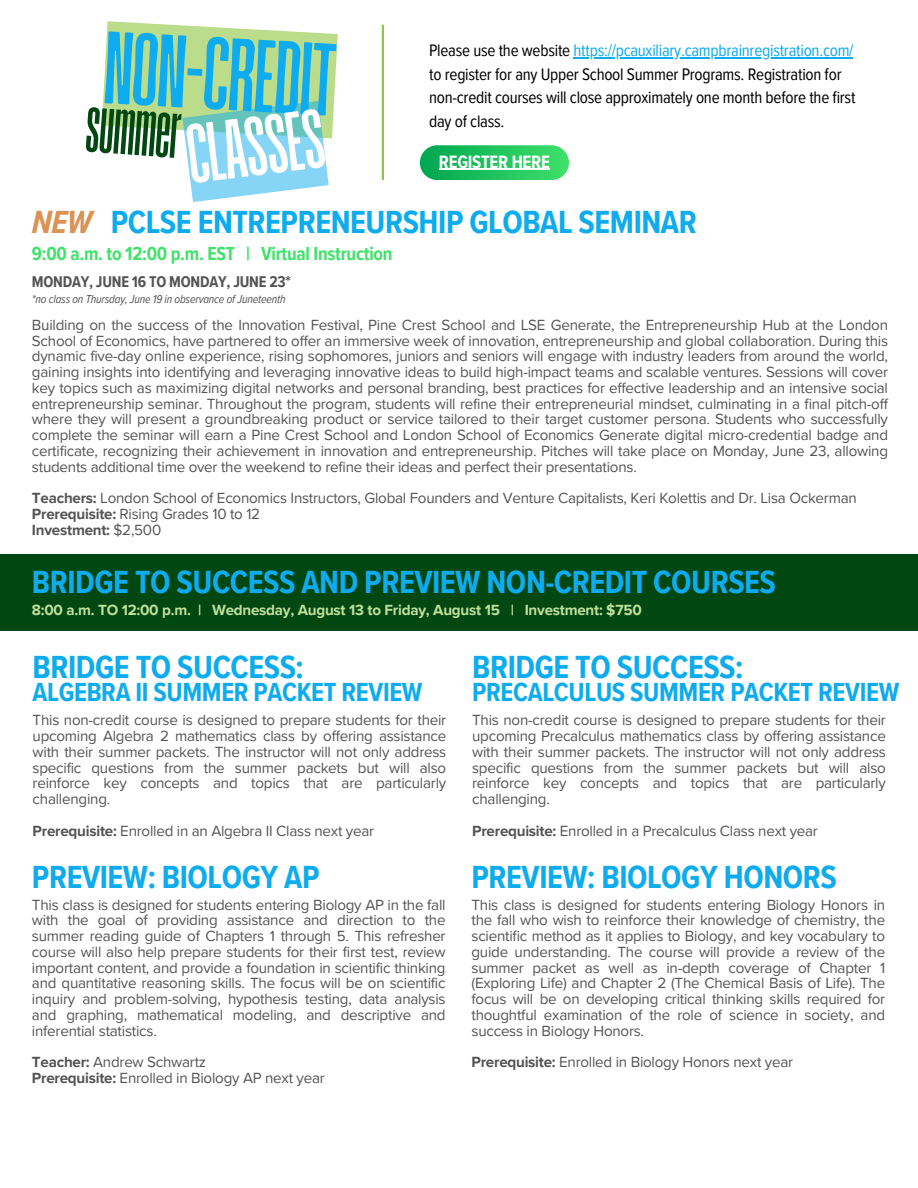
<style>
.page{position:relative;width:918px;height:1188px;background:#fff}
.page>*{position:absolute;margin:0;border:0;box-sizing:border-box;transform-origin:0 0}
.t1{font:108.75px "Paalalabas Display Condens BETA";color:#0eacee}
.t2{font:88.65px "Paalalabas Display Condens BETA";color:#fff}
.t3{font:67.8px "Placard Next Comp";color:#004712}
.t4{font:700 33px "Proxima Nova Cond";letter-spacing:-.015em;color:#0eacee}
.t5{font:700 27px "Proxima Nova Cond";letter-spacing:-.015em;color:#0eacee}
.t6{font:700 19.5px "Proxima Nova Cond";letter-spacing:-.015em;color:#40e269}
.t7{font:700 18.45px "Proxima Nova Cond";letter-spacing:-.015em;color:#fff}
.t8{font:17.1px/23.5px "Proxima Nova Cond";letter-spacing:-.015em;color:#000}
.t9{font:17.1px "Proxima Nova Cond";letter-spacing:-.015em;color:#0eacee}
.t10{font:700 16.05px "Proxima Nova Cond";letter-spacing:-.015em;color:#545454}
.t11{font:15.15px/15.8px "Proxima Nova";letter-spacing:-.015em;color:#545454;text-align:justify}
.t12{font:700 15.15px "Proxima Nova";letter-spacing:-.015em;color:#c1e09b}
.t13{font:700 15.15px "Proxima Nova";letter-spacing:-.015em;color:#545454}
.t14{font:italic 11.85px "Proxima Nova Cond";letter-spacing:-.015em;color:#545454}
.s1{color:#000}
.s2{font-style:italic;color:#da9354}
.s3{font-weight:700}
.s4{font-weight:400}
</style>
<div class="page">
<svg style="left:102px;top:21px;width:236px;height:181px"></svg>
<hr style="left:382px;top:25px;width:2px;height:155px;background:#8dc63f">
<div style="left:420px;top:145px;width:149px;height:35px;background:linear-gradient(to right,#01a752,#41e16a);border-radius:17px"></div>
<hr style="left:439px;top:169px;width:111px;height:1px;background:#fff">
<hr style="left:573px;top:57px;width:280px;height:1px;background:#0eacee">
<div style="left:0;top:554px;width:918px;height:76px;background:#004712"></div>
<p class="t1" style="left:106px;top:21px;width:234px;rotate:3deg">NON-CREDIT</p>
<p class="t3" style="left:90px;top:77px;width:96px;rotate:4deg">summer</p>
<p class="t2" style="left:182px;top:117px;width:140px;rotate:-7deg">CLASSES</p>
<h5 class="t9" style="left:429px;top:40px;width:426px"><span class="s1">Please use the website</span> https://pcauxiliary.campbrainregistration.com/</h5>
<p class="t8" style="left:429px;top:63px;width:428px">to register for any Upper School Summer Programs. Registration for non-credit courses will close approximately one month before the first day of class.</p>
<h6 class="t7" style="left:439px;top:151px;width:113px">REGISTER HERE</h6>
<p class="t4" style="left:32px;top:202px;width:666px"><span class="s2">NEW</span> PCLSE ENTREPRENEURSHIP GLOBAL SEMINAR</p>
<p class="t6" style="left:32px;top:242px;width:362px">9:00 a.m. to 12:00 p.m. EST | Virtual Instruction</p>
<p class="t14" style="left:32px;top:292px;width:255px">*no class on Thursday, June 19 in observance of Juneteenth</p>
<h4 class="t11" style="left:32px;top:317px;width:858px">Building on the success of the Innovation Festival, Pine Crest School and LSE Generate, the Entrepreneurship Hub at the London School of Economics, have partnered to offer an immersive week of innovation, entrepreneurship and global collaboration. During this dynamic five-day online experience, rising sophomores, juniors and seniors will engage with industry leaders from around the world, gaining insights into identifying and leveraging innovative ideas to build high-impact teams and scalable ventures. Sessions will cover key topics such as maximizing digital networks and personal branding, best practices for effective leadership and an intensive social entrepreneurship seminar. Throughout the program, students will refine their entrepreneurial mindset, culminating in a final pitch-off where they will present a groundbreaking product or service tailored to their target customer persona. Students who successfully complete the seminar will earn a Pine Crest School and London School of Economics Generate digital micro-credential badge and certificate, recognizing their achievement in innovation and entrepreneurship. Pitches will take place on Monday, June 23, allowing students additional time over the weekend to refine their ideas and perfect their presentations.</h4>
<p class="t11" style="left:32px;top:490px;width:826px"><span class="s3">Teachers:</span> London School of Economics Instructors, Global Founders and Venture Capitalists, Keri Kolettis and Dr. Lisa Ockerman</p>
<p class="t11" style="left:32px;top:506px;width:230px"><span class="s3">Prerequisite:</span> Rising Grades 10 to 12</p>
<p class="t13" style="left:32px;top:521px;width:131px">Investment: <span class="s4">$2,500</span></p>
<h4 class="t4" style="left:32px;top:563px;width:746px">BRIDGE TO SUCCESS AND PREVIEW NON-CREDIT COURSES</h4>
<p class="t12" style="left:32px;top:601px;width:611px">8:00 a.m. TO 12:00 p.m. | Wednesday, August 13 to Friday, August 15 | Investment: $750</p>
<h5 class="t10" style="left:32px;top:273px;width:260px">MONDAY, JUNE 16 TO MONDAY, JUNE 23*</h5>
<h1 class="t4" style="left:33px;top:647px;width:273px">BRIDGE TO SUCCESS:</h1>
<h1 class="t5" style="left:33px;top:677px;width:392px">ALGEBRA II SUMMER PACKET REVIEW</h1>
<h3 class="t11" style="left:33px;top:713px;width:415px">This non-credit course is designed to prepare students for their upcoming Algebra 2 mathematics class by offering assistance with their summer packets. The instructor will not only address specific questions from the summer packets but will also reinforce key concepts and topics that are particularly challenging.</h3>
<h2 class="t11" style="left:33px;top:823px;width:343px"><span class="s3">Prerequisite:</span> Enrolled in an Algebra II Class next year</h2>
<p class="t4" style="left:32px;top:858px;width:289px">PREVIEW: BIOLOGY AP</p>
<p class="t11" style="left:32px;top:897px;width:415px">This class is designed for students entering Biology AP in the fall with the goal of providing assistance and direction to the summer reading guide of Chapters 1 through 5. This refresher course will also help prepare students for their first test, review important content, and provide a foundation in scientific thinking and quantitative reasoning skills. The focus will be on scientific inquiry and problem-solving, hypothesis testing, data analysis and graphing, mathematical modeling, and descriptive and inferential statistics.</p>
<p class="t11" style="left:32px;top:1055px;width:176px"><span class="s3">Teacher:</span> Andrew Schwartz</p>
<p class="t11" style="left:32px;top:1070px;width:294px"><span class="s3">Prerequisite:</span> Enrolled in Biology AP next year</p>
<h4 class="t4" style="left:472px;top:647px;width:273px">BRIDGE TO SUCCESS:</h4>
<h4 class="t5" style="left:472px;top:677px;width:429px">PRECALCULUS SUMMER PACKET REVIEW</h4>
<p class="t11" style="left:472px;top:713px;width:415px">This non-credit course is designed to prepare students for their upcoming Precalculus mathematics class by offering assistance with their summer packets. The instructor will not only address specific questions from the summer packets but will also reinforce key concepts and topics that are particularly challenging.</p>
<p class="t11" style="left:472px;top:823px;width:347px"><span class="s3">Prerequisite:</span> Enrolled in a Precalculus Class next year</p>
<p class="t4" style="left:472px;top:858px;width:367px">PREVIEW: BIOLOGY HONORS</p>
<h4 class="t11" style="left:472px;top:897px;width:415px">This class is designed for students entering Biology Honors in the fall who wish to reinforce their knowledge of chemistry, the scientific method as it applies to Biology, and key vocabulary to guide understanding. The course will provide a review of the summer packet as well as in-depth coverage of Chapter 1 (Exploring Life) and Chapter 2 (The Chemical Basis of Life). The focus will be on developing critical thinking skills required for thoughtful examination of the role of science in society, and success in Biology Honors.</h4>
<p class="t11" style="left:472px;top:1055px;width:323px"><span class="s3">Prerequisite:</span> Enrolled in Biology Honors next year</p>
</div>
